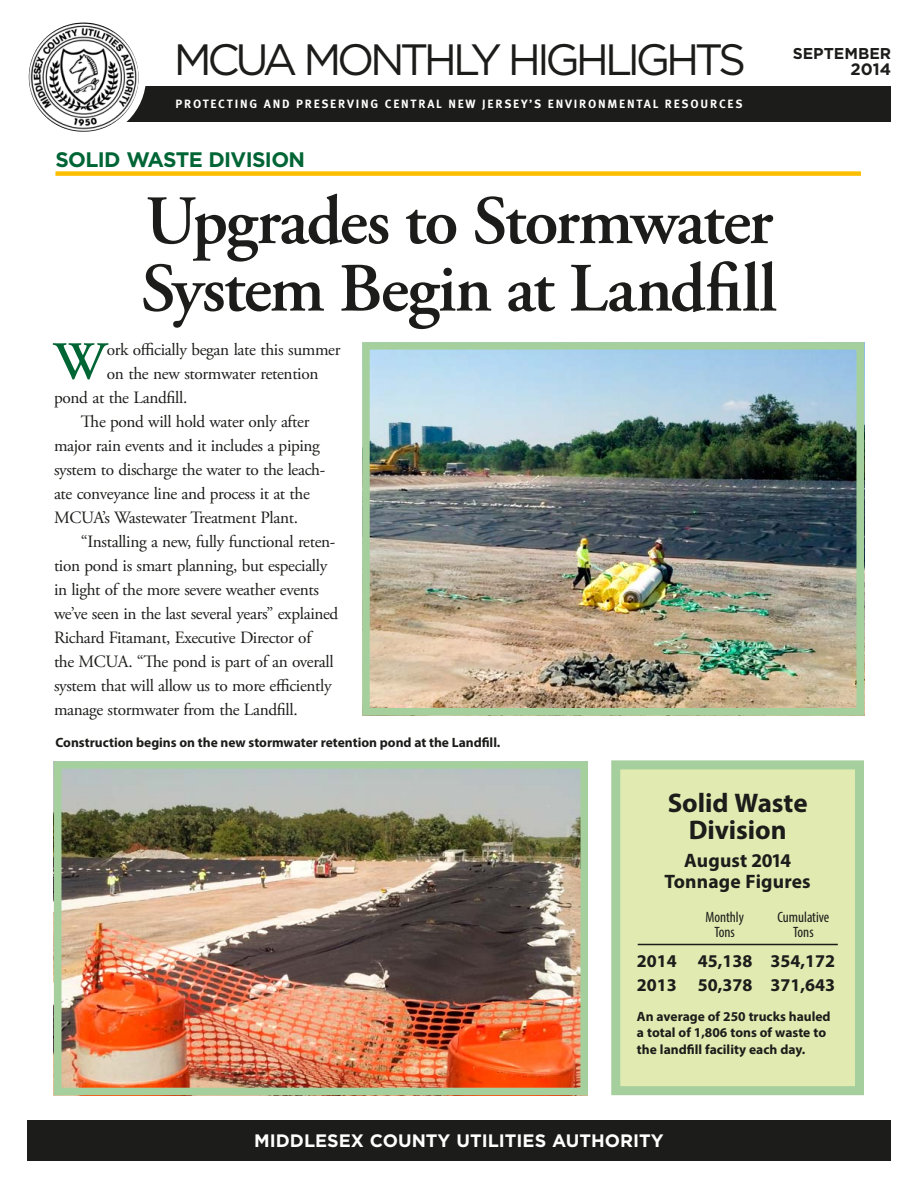
<style>
.page{position:relative;width:918px;height:1188px;background:#fff}
.page>*{position:absolute;margin:0;border:0;box-sizing:border-box;transform-origin:0 0}
.t1{font:600 69px/67.5px "Adobe Garamond Pro";letter-spacing:-.03em;color:#1c1c1a}
.t2{font:600 53.4px "Adobe Garamond Pro";color:#006535}
.t3{font:43.8px "Gotham";letter-spacing:-.095em;color:#1c1c1a}
.t4{font:700 27px/27px "Myriad Pro";letter-spacing:-.005em;color:#1c1c1a;text-align:center}
.t5{font:700 21px "Gotham";letter-spacing:-.03em;color:#006535}
.t6{font:700 19.5px/21px "Myriad Pro";letter-spacing:.01em;color:#1c1c1a;text-align:center}
.t7{font:700 18px/24px "Myriad Pro";color:#1c1c1a}
.t8{font:700 18px "Gotham";color:#fff}
.t9{font:17.25px "Adobe Garamond Pro";letter-spacing:-.02em;color:#1c1c1a}
.t10{font:700 16.5px "Gotham";color:#1c1c1a}
.t11{font:700 15.6px "Gotham";color:#1c1c1a}
.t12{font:condensed 15px "Myriad Pro";color:#1c1c1a}
.t13{font:700 13.5px/16.5px "Myriad Pro";color:#1c1c1a}
.t14{font:700 12px "Meta Pro";letter-spacing:.15em;color:#fff}
</style>
<div class="page">
<div style="left:55px;top:171px;width:806px;height:5px;background:#fbbe00"></div>
<div style="left:63px;top:86px;width:828px;height:35px;background:#1c1c1a"></div>
<div style="left:22px;top:15px;width:124px;height:124px;background:#fff;border-radius:50%"></div>
<img style="left:29px;top:23px;width:110px;height:109px">
<div style="left:27px;top:1120px;width:864px;height:41px;background:#1c1c1a"></div>
<div style="left:616px;top:765px;width:244px;height:326px;background:#e0eab1"></div>
<div style="left:611px;top:760px;width:253px;height:335px;border:9px solid #a5d09e"></div>
<hr style="left:638px;top:944px;width:200px;height:1px;background:#1c1c1a">
<img style="left:371px;top:351px;width:484px;height:356px">
<div style="left:362px;top:342px;width:502px;height:374px;border:8px solid #a5d09e"></div>
<img style="left:63px;top:770px;width:516px;height:316px">
<div style="left:54px;top:761px;width:534px;height:334px;border:8px solid #a5d09e"></div>
<h3 class="t3" style="left:174px;top:43px;width:574px">MCUA MONTHLY HIGHLIGHTS</h3>
<p class="t11" style="left:793px;top:47px;width:100px">SEPTEMBER</p>
<p class="t10" style="left:851px;top:63px;width:42px">2014</p>
<p class="t14" style="left:175px;top:100px;width:569px">PROTECTING AND PRESERVING CENTRAL NEW JERSEY’S ENVIRONMENTAL RESOURCES</p>
<p class="t5" style="left:55px;top:152px;width:251px">SOLID WASTE DIVISION</p>
<h1 class="t1" style="left:141px;top:193px;width:638px">Upgrades to Stormwater<br>System Begin at Landfill</h1>
<h2 class="t2" style="left:54px;top:341px;width:53px">W</h2>
<p class="t9" style="left:107px;top:342px;width:235px">ork officially began late this summer</p>
<p class="t9" style="left:107px;top:366px;width:213px">on the new stormwater retention</p>
<p class="t9" style="left:54px;top:390px;width:135px">pond at the Landfill.</p>
<p class="t9" style="left:81px;top:414px;width:230px">The pond will hold water only after</p>
<p class="t9" style="left:54px;top:438px;width:267px">major rain events and it includes a piping</p>
<p class="t9" style="left:54px;top:462px;width:273px">system to discharge the water to the leach-</p>
<p class="t9" style="left:54px;top:486px;width:257px">ate conveyance line and process it at the</p>
<p class="t9" style="left:54px;top:510px;width:246px">MCUA’s Wastewater Treatment Plant.</p>
<p class="t9" style="left:81px;top:534px;width:256px">“Installing a new, fully functional reten-</p>
<p class="t9" style="left:54px;top:558px;width:275px">tion pond is smart planning, but especially</p>
<p class="t9" style="left:54px;top:582px;width:267px">in light of the more severe weather events</p>
<p class="t9" style="left:54px;top:606px;width:286px">we’ve seen in the last several years” explained</p>
<p class="t9" style="left:54px;top:630px;width:259px">Richard Fitamant, Executive Director of</p>
<p class="t9" style="left:54px;top:654px;width:281px">the MCUA. “The pond is part of an overall</p>
<p class="t9" style="left:54px;top:678px;width:279px">system that will allow us to more efficiently</p>
<p class="t9" style="left:54px;top:702px;width:245px">manage stormwater from the Landfill.</p>
<p class="t13" style="left:55px;top:736px;width:446px">Construction begins on the new stormwater retention pond at the Landfill.</p>
<h3 class="t4" style="left:668px;top:792px;width:141px">Solid Waste<br>Division</h3>
<p class="t6" style="left:664px;top:852px;width:148px">August 2014<br>Tonnage Figures</p>
<p class="t12" style="left:705px;top:911px;width:40px">Monthly</p>
<p class="t12" style="left:778px;top:911px;width:53px">Cumulative</p>
<p class="t12" style="left:714px;top:926px;width:22px">Tons</p>
<p class="t12" style="left:793px;top:926px;width:22px">Tons</p>
<p class="t7" style="left:637px;top:951px;width:200px">2014 45,138 354,172<br>2013 50,378 371,643</p>
<p class="t13" style="left:637px;top:1009px;width:195px">An average of 250 trucks hauled a total of 1,806 tons of waste to the landfill facility each day.</p>
<p class="t8" style="left:254px;top:1133px;width:411px">MIDDLESEX COUNTY UTILITIES AUTHORITY</p>
</div>
